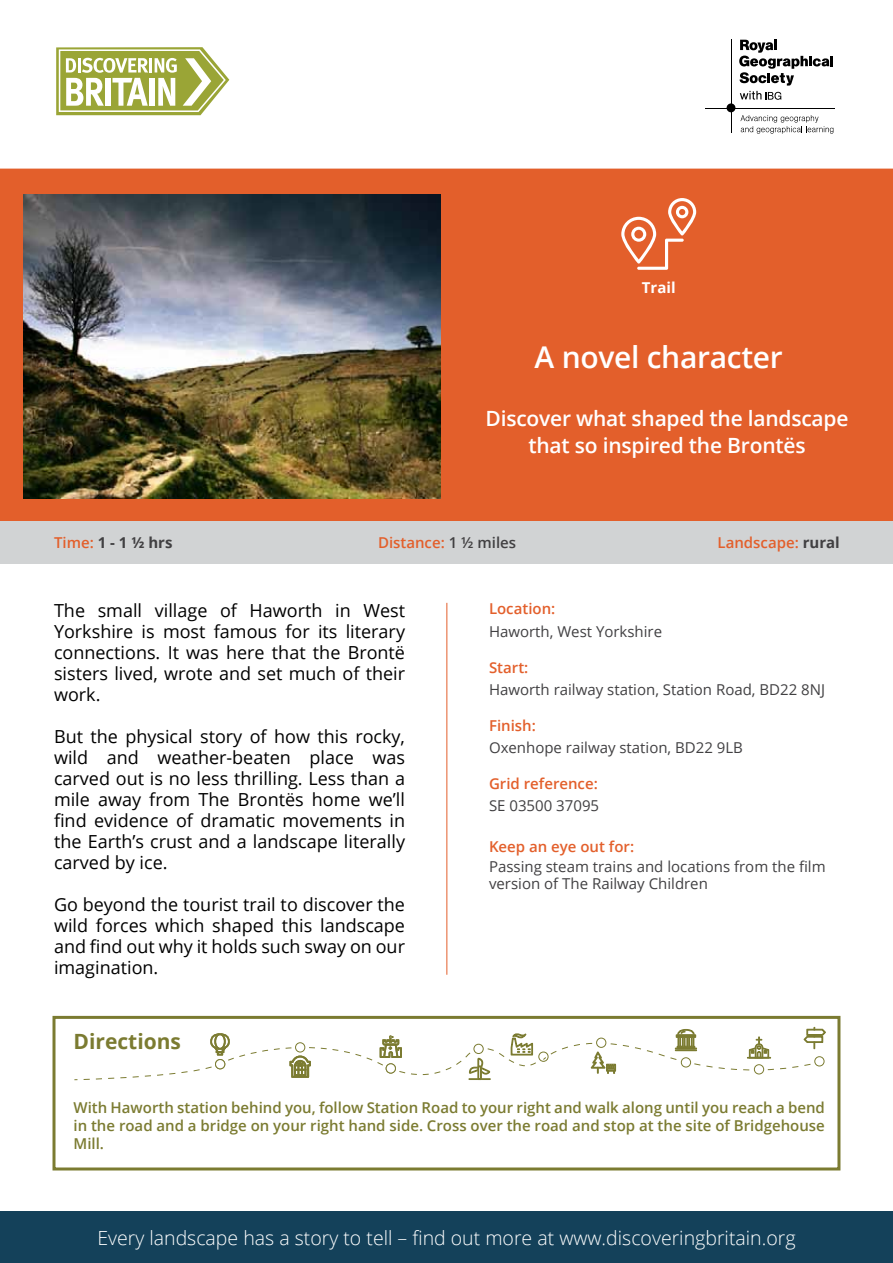
<style>
.page{position:relative;width:893px;height:1263px;background:#fff}
.page>*{position:absolute;margin:0;border:0;box-sizing:border-box;transform-origin:0 0}
.t1{font:600 30px "Open Sans";letter-spacing:-.01em;color:#fff}
.t2{font:600 21px/27px "Open Sans";letter-spacing:-.01em;color:#fff;text-align:center}
.t3{font:700 21px "Open Sans";color:#7b7b31}
.t4{font:300 19.5px "Open Sans";color:#fff}
.t5{font:18px/21px "Open Sans";color:#000;text-align:justify}
.t6{font:600 15px/18px "Open Sans";color:#7b7b31;text-align:justify}
.t7{font:15px/16.5px "Open Sans";color:#414042}
.t8{font:600 15px "Open Sans";color:#e35f2b}
.t9{font:700 15px "Open Sans";color:#414042}
.t10{font:700 15px "Open Sans";color:#fff}
.s1{font-weight:600;color:#e35f2b}
.s2{color:#414042}
.s3{font-weight:700;color:#414042}
</style>
<div class="page">
<svg style="left:56px;top:47px;width:173px;height:68px"></svg>
<div style="left:727px;top:103px;width:8px;height:9px;background:#000;border-radius:50%"></div>
<hr style="left:705px;top:108px;width:130px;height:1px;background:#000">
<svg style="left:739px;top:40px;width:94px;height:60px"></svg>
<hr style="left:731px;top:39px;width:1px;height:93px;background:#000">
<svg style="left:740px;top:115px;width:93px;height:19px"></svg>
<hr style="left:446px;top:603px;width:1px;height:372px;background:#e35f2b">
<div style="left:0;top:1212px;width:893px;height:51px;background:#14415a"></div>
<div style="left:52px;top:1016px;width:788px;height:154px;border:3px solid #7b7b31"></div>
<svg style="left:74px;top:1027px;width:752px;height:54px"></svg>
<div style="left:0;top:169px;width:893px;height:352px;background:#e35f2b"></div>
<div style="left:0;top:521px;width:893px;height:42px;background:#d1d3d4"></div>
<img style="left:23px;top:195px;width:418px;height:304px">
<svg style="left:621px;top:198px;width:75px;height:72px;background:#e87e54"></svg>
<p class="t10" style="left:642px;top:277px;width:35px">Trail</p>
<h1 class="t1" style="left:535px;top:337px;width:250px">A novel character</h1>
<p class="t2" style="left:485px;top:405px;width:365px">Discover what shaped the landscape that so inspired the Brontës</p>
<p class="t9" style="left:54px;top:532px;width:120px"><span class="s1">Time:</span> 1 - 1 ½ hrs</p>
<p class="t8" style="left:378px;top:532px;width:140px">Distance: <span class="s2">1 ½ miles</span></p>
<p class="t8" style="left:717px;top:532px;width:124px">Landscape: <span class="s3">rural</span></p>
<p class="t5" style="left:54px;top:599px;width:353px">The small village of Haworth in West Yorkshire is most famous for its literary connections. It was here that the Brontë sisters lived, wrote and set much of their work.</p>
<p class="t5" style="left:54px;top:725px;width:353px">But the physical story of how this rocky, wild and weather-beaten place was carved out is no less thrilling. Less than a mile away from The Brontës home we’ll find evidence of dramatic movements in the Earth’s crust and a landscape literally carved by ice.</p>
<p class="t5" style="left:54px;top:893px;width:353px">Go beyond the tourist trail to discover the wild forces which shaped this landscape and find out why it holds such sway on our imagination.</p>
<p class="t3" style="left:74px;top:1027px;width:109px">Directions</p>
<p class="t8" style="left:489px;top:599px;width:68px">Location:</p>
<p class="t7" style="left:489px;top:622px;width:175px">Haworth, West Yorkshire</p>
<p class="t8" style="left:489px;top:657px;width:41px">Start:</p>
<p class="t7" style="left:489px;top:681px;width:338px">Haworth railway station, Station Road, BD22 8NJ</p>
<p class="t8" style="left:489px;top:715px;width:48px">Finish:</p>
<p class="t7" style="left:489px;top:739px;width:255px">Oxenhope railway station, BD22 9LB</p>
<p class="t8" style="left:489px;top:773px;width:110px">Grid reference:</p>
<p class="t7" style="left:489px;top:797px;width:112px">SE 03500 37095</p>
<p class="t8" style="left:489px;top:836px;width:147px">Keep an eye out for:</p>
<p class="t7" style="left:489px;top:858px;width:338px">Passing steam trains and locations from the film version of The Railway Children</p>
<p class="t6" style="left:74px;top:1098px;width:753px">With Haworth station behind you, follow Station Road to your right and walk along until you reach a bend in the road and a bridge on your right hand side. Cross over the road and stop at the site of Bridgehouse Mill.</p>
<p class="t4" style="left:97px;top:1224px;width:700px">Every landscape has a story to tell – find out more at www.discoveringbritain.org</p>
</div>
